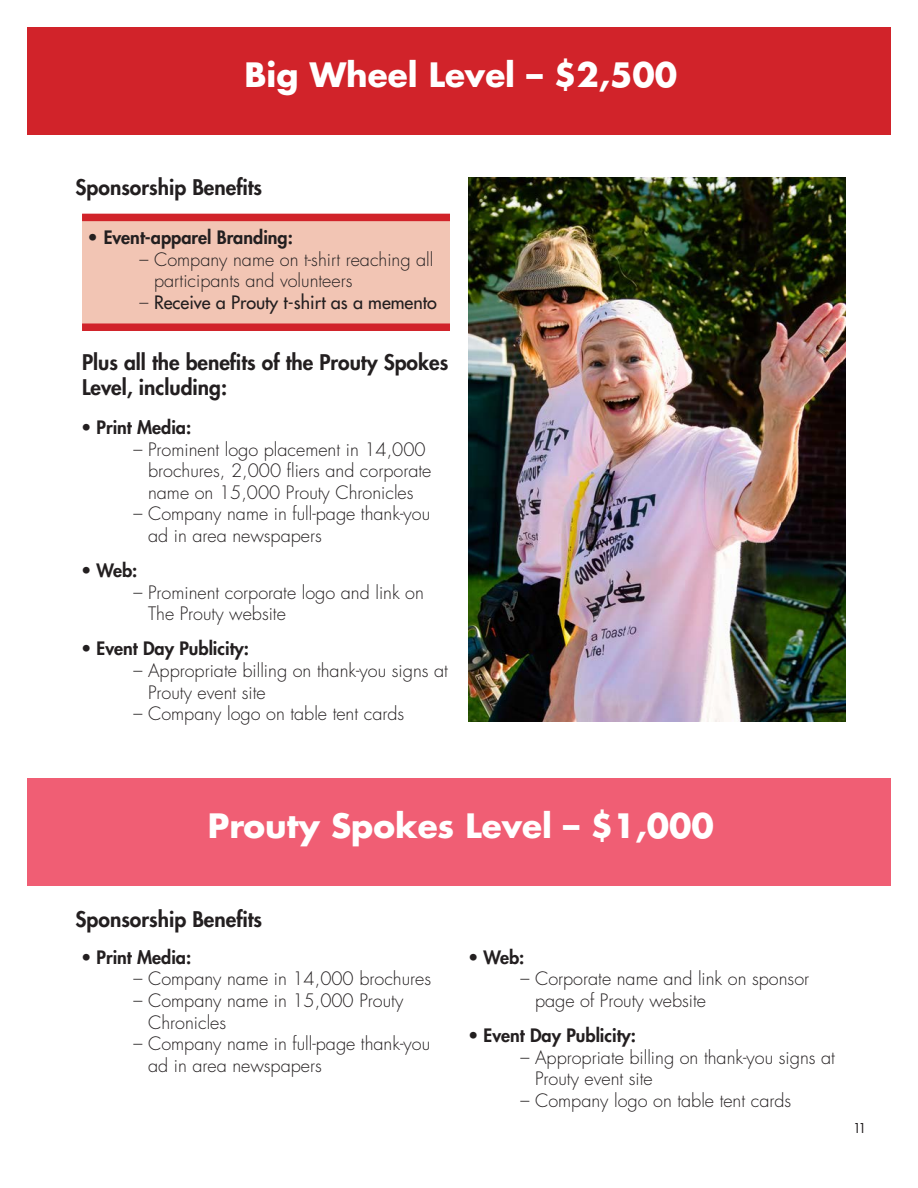
<style>
.page{position:relative;width:918px;height:1188px;background:#fff}
.page>*{position:absolute;margin:0;border:0;box-sizing:border-box;transform-origin:0 0}
.t1{font:700 32.7px "Futura Std";color:#fff}
.t2{font:800 21px/25.2px "Futura Std";color:#231f20}
.t3{font:300 18px/21.6px "Futura Std";color:#231f20}
.t4{font:800 18px "Futura Std";color:#231f20}
.t5{font:500 18px "Futura Std";color:#231f20}
.t6{font:15px "Futura PT";color:#231f20}
.s1{font-weight:300}
</style>
<div class="page">
<div style="left:27px;top:27px;width:864px;height:108px;background:#d1232a"></div>
<div style="left:27px;top:778px;width:864px;height:108px;background:#f05e74"></div>
<img style="left:468px;top:178px;width:378px;height:543px">
<div style="left:82px;top:215px;width:368px;height:115px;background:#f2c5b4"></div>
<div style="left:82px;top:214px;width:368px;height:7px;background:#d1232a"></div>
<div style="left:82px;top:323px;width:368px;height:8px;background:#d1232a"></div>
<p class="t1" style="left:244px;top:53px;width:434px">Big Wheel Level – $2,500</p>
<p class="t2" style="left:76px;top:175px;width:188px">Sponsorship Benefits</p>
<p class="t4" style="left:87px;top:226px;width:207px"><span class="s1">•</span> Event-apparel Branding:</p>
<p class="t3" style="left:154px;top:249px;width:281px;text-indent:-15px">– Company name on t-shirt reaching all participants and volunteers</p>
<p class="t5" style="left:140px;top:291px;width:299px"><span class="s1">–</span> Receive a Prouty t-shirt as a memento</p>
<p class="t2" style="left:82px;top:350px;width:368px">Plus all the benefits of the Prouty Spokes<br>Level, including:</p>
<p class="t4" style="left:81px;top:416px;width:112px">• Print Media:</p>
<p class="t3" style="left:148px;top:439px;width:285px;text-indent:-15px">– Prominent logo placement in 14,000 brochures, 2,000 fliers and corporate name on 15,000 Prouty Chronicles</p>
<p class="t3" style="left:148px;top:503px;width:284px;text-indent:-15px">– Company name in full-page thank-you ad in area newspapers</p>
<p class="t4" style="left:81px;top:559px;width:58px">• Web:</p>
<p class="t3" style="left:148px;top:582px;width:277px;text-indent:-15px">– Prominent corporate logo and link on<br>The Prouty website</p>
<p class="t4" style="left:81px;top:637px;width:170px">• Event Day Publicity:</p>
<p class="t3" style="left:148px;top:660px;width:301px;text-indent:-15px">– Appropriate billing on thank-you signs at<br>Prouty event site</p>
<p class="t3" style="left:134px;top:703px;width:272px">– Company logo on table tent cards</p>
<p class="t1" style="left:208px;top:804px;width:508px">Prouty Spokes Level – $1,000</p>
<p class="t2" style="left:76px;top:906px;width:188px">Sponsorship Benefits</p>
<p class="t4" style="left:81px;top:946px;width:112px">• Print Media:</p>
<p class="t3" style="left:134px;top:969px;width:299px">– Company name in 14,000 brochures</p>
<p class="t3" style="left:148px;top:990px;width:257px;text-indent:-15px">– Company name in 15,000 Prouty<br>Chronicles</p>
<p class="t3" style="left:148px;top:1033px;width:284px;text-indent:-15px">– Company name in full-page thank-you ad in area newspapers</p>
<p class="t4" style="left:468px;top:946px;width:58px">• Web:</p>
<p class="t3" style="left:535px;top:969px;width:276px;text-indent:-15px">– Corporate name and link on sponsor page of Prouty website</p>
<p class="t4" style="left:468px;top:1024px;width:170px">• Event Day Publicity:</p>
<p class="t3" style="left:535px;top:1047px;width:301px;text-indent:-15px">– Appropriate billing on thank-you signs at<br>Prouty event site</p>
<p class="t3" style="left:521px;top:1090px;width:272px">– Company logo on table tent cards</p>
<p class="t6" style="left:853px;top:1119px;width:15px">11</p>
</div>
